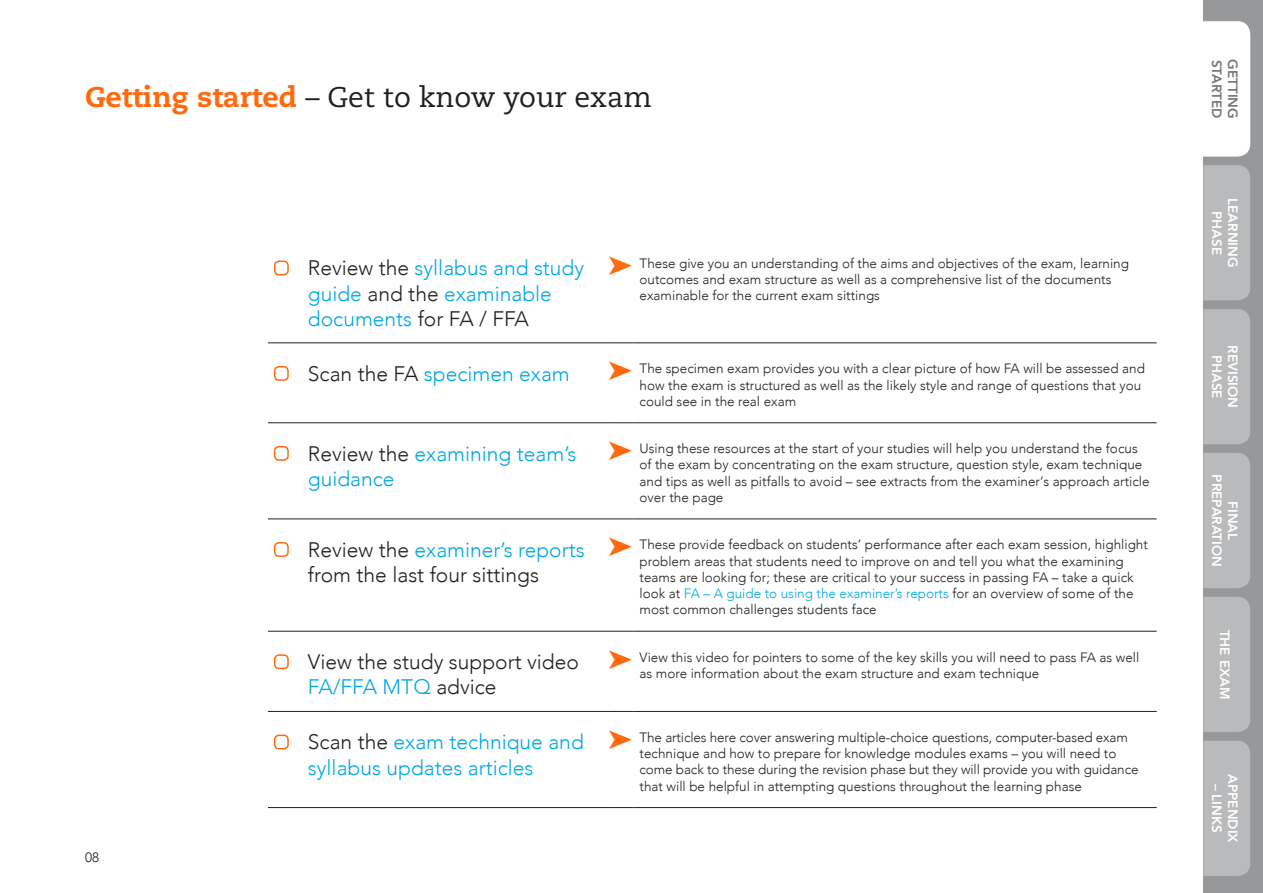
<style>
.page{position:relative;width:1263px;height:893px;background:#fff}
.page>*{position:absolute;margin:0;border:0;box-sizing:border-box;transform-origin:0 0}
.RUNNING_HEADER{font:28.35px "Caecilia";color:#231f20}
.CHECKLIST{font:300 21px/25.2px "Avenir";color:#00a8e4}
.CHECKLIST-2{font:300 21px/25.2px "Avenir";color:#231f20}
.TABLE_BODY_COPY{font:300 13.5px/16.2px "Avenir";color:#231f20}
.t1{font:800 13.5px/16.2px "Avenir";color:#fff;text-align:center}
.t2{font:800 13.5px "Avenir";color:#747678}
.s1{font-weight:800;color:#ff6a10}
.s2{color:#231f20}
.s3{color:#00a8e4}
</style>
<div class="page">
<div style="left:1203px;top:0;width:60px;height:893px;background:#97989a"></div>
<div style="left:1203px;top:165px;width:47px;height:135px;background:#b9babb"></div>
<div style="left:1203px;top:309px;width:47px;height:135px;background:#b9babb"></div>
<div style="left:1203px;top:453px;width:47px;height:135px;background:#b9babb"></div>
<div style="left:1203px;top:597px;width:47px;height:135px;background:#b9babb"></div>
<div style="left:1203px;top:741px;width:47px;height:135px;background:#b9babb"></div>
<hr style="left:268px;top:422px;width:340px;height:1px;background:#231f20">
<svg style="left:608px;top:422px;width:26px;height:1px"></svg>
<hr style="left:634px;top:422px;width:523px;height:1px;background:#231f20">
<hr style="left:268px;top:518px;width:340px;height:1px;background:#231f20">
<svg style="left:608px;top:518px;width:26px;height:1px"></svg>
<hr style="left:634px;top:518px;width:523px;height:1px;background:#231f20">
<hr style="left:268px;top:631px;width:340px;height:1px;background:#231f20">
<svg style="left:608px;top:631px;width:26px;height:1px"></svg>
<hr style="left:634px;top:631px;width:523px;height:1px;background:#231f20">
<hr style="left:268px;top:711px;width:340px;height:1px;background:#231f20">
<svg style="left:608px;top:711px;width:26px;height:1px"></svg>
<hr style="left:634px;top:711px;width:523px;height:1px;background:#231f20">
<hr style="left:268px;top:807px;width:340px;height:1px;background:#231f20">
<svg style="left:608px;top:807px;width:26px;height:1px"></svg>
<hr style="left:634px;top:807px;width:523px;height:1px;background:#231f20">
<hr style="left:268px;top:342px;width:340px;height:1px;background:#231f20">
<svg style="left:608px;top:342px;width:26px;height:1px"></svg>
<hr style="left:634px;top:342px;width:523px;height:1px;background:#231f20">
<div style="left:274px;top:261px;width:15px;height:14px;border:2px solid #ff6a10;border-radius:4px"></div>
<div style="left:274px;top:366px;width:15px;height:15px;border:2px solid #ff6a10;border-radius:4px"></div>
<div style="left:274px;top:446px;width:15px;height:15px;border:2px solid #ff6a10;border-radius:4px"></div>
<div style="left:274px;top:542px;width:15px;height:15px;border:2px solid #ff6a10;border-radius:4px"></div>
<div style="left:274px;top:654px;width:15px;height:15px;border:2px solid #ff6a10;border-radius:4px"></div>
<div style="left:274px;top:735px;width:15px;height:14px;border:2px solid #ff6a10;border-radius:4px"></div>
<div style="left:1203px;top:21px;width:47px;height:136px;background:#fff"></div>
<p class="RUNNING_HEADER" style="left:85px;top:81px;width:568px"><span class="s1">Getting started</span> – Get to know your exam</p>
<p class="TABLE_BODY_COPY" style="left:85px;top:849px;width:16px">08</p>
<p class="CHECKLIST" style="left:308px;top:256px;width:278px"><span class="s2">Review the</span> syllabus and study guide <span class="s2">and the</span> examinable documents <span class="s2">for FA / FFA</span></p>
<p class="TABLE_BODY_COPY" style="left:640px;top:255px;width:491px">These give you an understanding of the aims and objectives of the exam, learning outcomes and exam structure as well as a comprehensive list of the documents examinable for the current exam sittings</p>
<p class="CHECKLIST" style="left:308px;top:361px;width:263px"><span class="s2">Scan the FA</span> specimen exam</p>
<p class="TABLE_BODY_COPY" style="left:640px;top:361px;width:507px">The specimen exam provides you with a clear picture of how FA will be assessed and how the exam is structured as well as the likely style and range of questions that you could see in the real exam</p>
<p class="CHECKLIST" style="left:308px;top:441px;width:270px"><span class="s2">Review the</span> examining team’s guidance</p>
<p class="TABLE_BODY_COPY" style="left:640px;top:441px;width:512px">Using these resources at the start of your studies will help you understand the focus of the exam by concentrating on the exam structure, question style, exam technique and tips as well as pitfalls to avoid – see extracts from the examiner‘s approach article over the page</p>
<p class="CHECKLIST-2" style="left:308px;top:537px;width:278px">Review the <span class="s3">examiner’s reports </span>from the last four sittings</p>
<p class="TABLE_BODY_COPY" style="left:640px;top:537px;width:510px">These provide feedback on students’ performance after each exam session, highlight problem areas that students need to improve on and tell you what the examining teams are looking for; these are critical to your success in passing FA – take a quick look at <span class="s3">FA – A guide to using the examiner’s reports</span> for an overview of some of the most common challenges students face</p>
<p class="CHECKLIST-2" style="left:308px;top:649px;width:272px">View the study support video<br><span class="s3">FA/FFA MTQ</span> advice</p>
<p class="TABLE_BODY_COPY" style="left:640px;top:649px;width:501px">View this video for pointers to some of the key skills you will need to pass FA as well as more information about the exam structure and exam technique</p>
<p class="CHECKLIST" style="left:308px;top:730px;width:277px"><span class="s2">Scan the</span> exam technique and syllabus updates articles</p>
<p class="TABLE_BODY_COPY" style="left:640px;top:729px;width:500px">The articles here cover answering multiple-choice questions, computer-based exam technique and how to prepare for knowledge modules exams – you will need to come back to these during the revision phase but they will provide you with guidance that will be helpful in attempting questions throughout the learning phase</p>
<p class="t2" style="left:1227px;top:60px;width:60px;rotate:90deg">STARTED</p>
<p class="t2" style="left:1243px;top:59px;width:61px;rotate:90deg">GETTING</p>
<p class="t1" style="left:1241px;top:198px;width:71px;rotate:90deg">LEARNING<br>PHASE</p>
<p class="t1" style="left:1241px;top:345px;width:65px;rotate:90deg">REVISION<br>PHASE</p>
<p class="t1" style="left:1241px;top:474px;width:94px;rotate:90deg">FINAL<br>PREPARATION</p>
<p class="t1" style="left:1233px;top:630px;width:71px;rotate:90deg">THE EXAM</p>
<p class="t1" style="left:1241px;top:774px;width:70px;rotate:90deg">APPENDIX</p>
<p class="t1" style="left:1225px;top:784px;width:51px;rotate:90deg">– LINKS</p>
</div>
